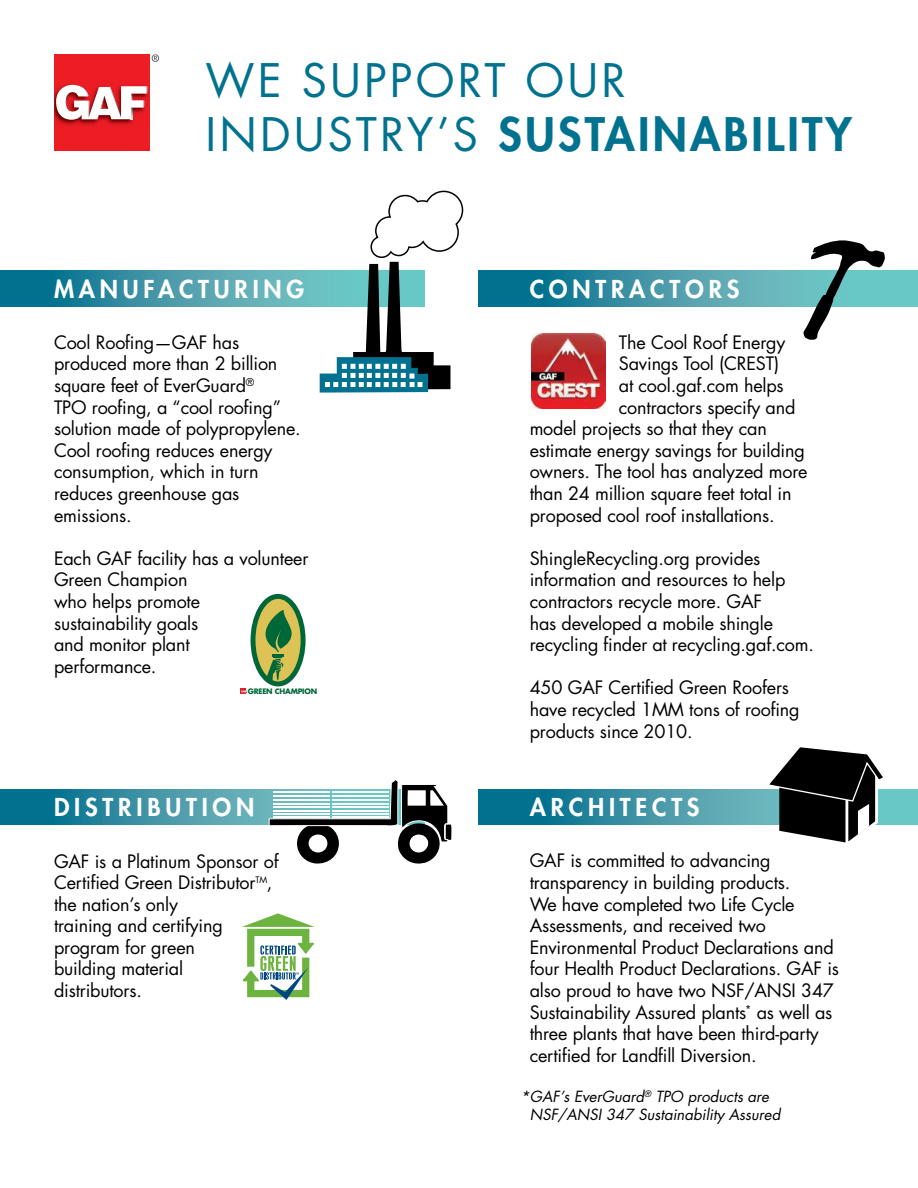
<style>
.page{position:relative;width:918px;height:1188px;background:#fff}
.page>*{position:absolute;margin:0;border:0;box-sizing:border-box;transform-origin:0 0}
.t1{font:45px/54px "Futura Std";letter-spacing:.07em;color:#00728f}
.t2{font:800 24px "Futura Std";letter-spacing:.2em;color:#fff}
.t3{font:18px/21.6px "Futura Std";letter-spacing:-.01em;color:#000}
.t4{font:italic 15px/18px "Futura Std";color:#000}
.t5{font:700 7.35px "Futura Std";letter-spacing:-.025em;color:#006838}
.s1{font-weight:800}
</style>
<div class="page">
<svg style="left:0;top:271px;width:320px;height:36px;background:#3d96a7"></svg>
<svg style="left:478px;top:789px;width:440px;height:36px;background:#3793a5"></svg>
<svg style="left:0;top:789px;width:269px;height:36px;background:#348fa2"></svg>
<svg style="left:478px;top:271px;width:440px;height:36px;background:#3d98a8"></svg>
<svg style="left:152px;top:54px;width:7px;height:8px"></svg>
<div style="left:54px;top:54px;width:96px;height:97px;background:#ed1d24"></div>
<img style="left:54px;top:84px;width:95px;height:42px">
<svg style="left:56px;top:85px;width:92px;height:35px"></svg>
<svg style="left:320px;top:190px;width:144px;height:203px"></svg>
<svg style="left:269px;top:780px;width:183px;height:84px"></svg>
<hr style="left:273px;top:816px;width:57px;height:2px;background:#fff">
<hr style="left:332px;top:816px;width:57px;height:2px;background:#fff">
<hr style="left:273px;top:813px;width:57px;height:2px;background:#fff">
<hr style="left:332px;top:813px;width:57px;height:2px;background:#fff">
<hr style="left:273px;top:810px;width:57px;height:2px;background:#fff">
<hr style="left:332px;top:810px;width:57px;height:2px;background:#fff">
<hr style="left:273px;top:806px;width:57px;height:2px;background:#fff">
<hr style="left:332px;top:806px;width:57px;height:2px;background:#fff">
<hr style="left:273px;top:803px;width:57px;height:1px;background:#fff">
<hr style="left:332px;top:803px;width:57px;height:1px;background:#fff">
<hr style="left:273px;top:799px;width:57px;height:2px;background:#fff">
<hr style="left:332px;top:799px;width:57px;height:2px;background:#fff">
<hr style="left:273px;top:796px;width:57px;height:1px;background:#fff">
<hr style="left:332px;top:796px;width:57px;height:1px;background:#fff">
<hr style="left:273px;top:791px;width:57px;height:2px;background:#fff">
<hr style="left:332px;top:791px;width:57px;height:2px;background:#fff">
<hr style="left:273px;top:787px;width:57px;height:2px;background:#fff">
<hr style="left:332px;top:787px;width:57px;height:2px;background:#fff">
<img style="left:531px;top:334px;width:74px;height:74px">
<svg style="left:241px;top:594px;width:65px;height:100px"></svg>
<svg style="left:242px;top:913px;width:73px;height:87px"></svg>
<svg style="left:803px;top:240px;width:82px;height:100px"></svg>
<svg style="left:766px;top:747px;width:120px;height:96px"></svg>
<h1 class="t1" style="left:205px;top:57px;width:648px">WE SUPPORT OUR<br>INDUSTRY’S <span class="s1">SUSTAINABILITY</span></h1>
<h2 class="t2" style="left:54px;top:277px;width:252px">MANUFACTURING</h2>
<h2 class="t2" style="left:530px;top:277px;width:211px">CONTRACTORS</h2>
<p class="t3" style="left:54px;top:333px;width:248px">Cool Roofing—GAF has produced more than 2 billion square feet of EverGuard<sup>®<br></sup>TPO roofing, a “cool roofing” solution made of polypropylene.<br>Cool roofing reduces energy consumption, which in turn reduces greenhouse gas emissions.</p>
<p class="t3" style="left:54px;top:549px;width:256px">Each GAF facility has a volunteer<br>Green Champion<br>who helps promote<br>sustainability goals<br>and monitor plant<br>performance.</p>
<p class="t5" style="left:248px;top:688px;width:71px">GREEN CHAMPION</p>
<p class="t3" style="left:619px;top:333px;width:168px">The Cool Roof Energy</p>
<p class="t3" style="left:619px;top:354px;width:162px">Savings Tool (CREST)</p>
<p class="t3" style="left:619px;top:376px;width:166px">at cool.gaf.com helps</p>
<p class="t3" style="left:619px;top:398px;width:178px">contractors specify and</p>
<p class="t3" style="left:530px;top:419px;width:239px">model projects so that they can</p>
<p class="t3" style="left:530px;top:441px;width:277px">estimate energy savings for building</p>
<p class="t3" style="left:530px;top:462px;width:279px">owners. The tool has analyzed more</p>
<p class="t3" style="left:530px;top:484px;width:263px">than 24 million square feet total in</p>
<p class="t3" style="left:530px;top:506px;width:246px">proposed cool roof installations.</p>
<p class="t3" style="left:530px;top:549px;width:286px">ShingleRecycling.org provides information and resources to help contractors recycle more. GAF<br>has developed a mobile shingle recycling finder at recycling.gaf.com.</p>
<p class="t3" style="left:530px;top:678px;width:272px">450 GAF Certified Green Roofers have recycled 1MM tons of roofing products since 2010.</p>
<h2 class="t2" style="left:54px;top:796px;width:202px">DISTRIBUTION</h2>
<h2 class="t2" style="left:530px;top:796px;width:171px">ARCHITECTS</h2>
<p class="t3" style="left:54px;top:852px;width:226px">GAF is a Platinum Sponsor of<br>Certified Green Distributor<sup>TM</sup>, the nation’s only<br>training and certifying program for green<br>building material<br>distributors.</p>
<p class="t3" style="left:530px;top:852px;width:311px">GAF is committed to advancing transparency in building products.<br>We have completed two Life Cycle Assessments, and received two Environmental Product Declarations and four Health Product Declarations. GAF is also proud to have two NSF/ANSI 347<br>Sustainability Assured plants<sup>*</sup> as well as three plants that have been third-party certified for Landfill Diversion.</p>
<p class="t4" style="left:530px;top:1088px;width:252px;text-indent:-9px">* GAF’s EverGuard<sup>®</sup> TPO products are<br>NSF/ANSI 347 Sustainability Assured</p>
</div>
